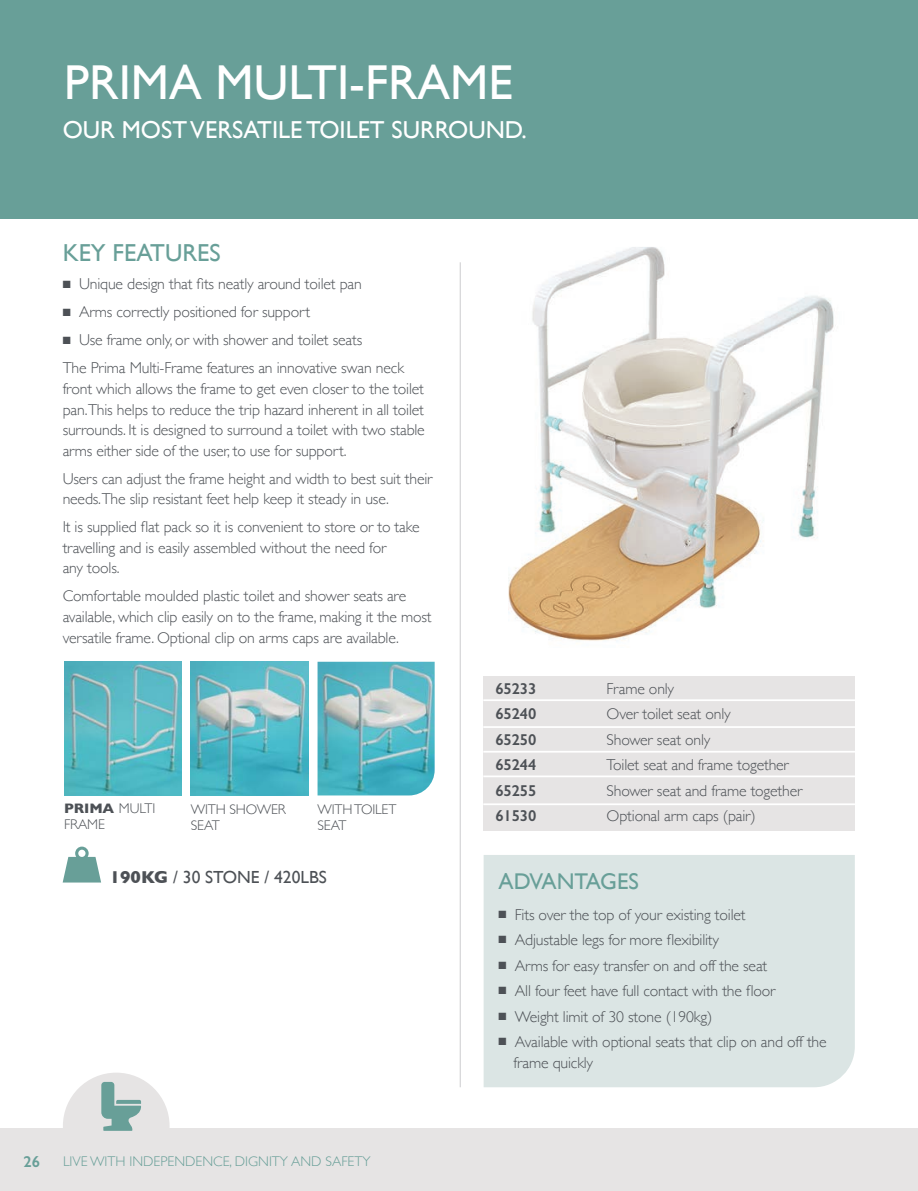
<style>
.page{position:relative;width:918px;height:1191px;background:#fff}
.page>*{position:absolute;margin:0;border:0;box-sizing:border-box;transform-origin:0 0}
.t1{font:49px "Gill Sans";color:#fff}
.t2{font:24.5px "Gill Sans";color:#fff}
.t3{font:24.5px "Gill Sans";color:#689f98}
.t4{font:22.75px "Gill Sans";color:#689f98}
.t5{font:17.5px "Gill Sans";color:#4d5156}
.t6{font:300 15.75px/20.7px "Gill Sans";letter-spacing:-.01em;color:#4d5156}
.t7{font:600 15.75px "Gill Sans";letter-spacing:-.01em;color:#4d5156}
.t8{font:600 15.75px "Gill Sans";color:#689f98}
.t9{font:300 14px/15.8px "Gill Sans";letter-spacing:-.01em;color:#4d5156}
.t10{font:300 14px "Gill Sans";color:#689f98}
.s1{font-weight:700}
</style>
<div class="page">
<div style="left:0;top:0;width:918px;height:218px;background:#689f98"></div>
<div style="left:0;top:1128px;width:918px;height:63px;background:#e6e4e4"></div>
<div style="left:63px;top:1072px;width:107px;height:107px;background:#e6e4e4;border-radius:50%"></div>
<svg style="left:101px;top:1082px;width:40px;height:48px"></svg>
<hr style="left:460px;top:262px;width:1px;height:825px;background:#ccccce">
<svg style="left:63px;top:846px;width:38px;height:36px"></svg>
<div style="left:483px;top:676px;width:372px;height:154px;background:#e6e4e4"></div>
<img style="left:508px;top:247px;width:326px;height:394px">
<img style="left:64px;top:662px;width:117px;height:133px">
<img style="left:191px;top:662px;width:117px;height:133px">
<img style="left:317px;top:662px;width:118px;height:133px">
<div style="left:483px;top:855px;width:372px;height:232px;background:#dbe5e4"></div>
<hr style="left:483px;top:699px;width:372px;height:2px;background:#fff">
<hr style="left:483px;top:726px;width:372px;height:2px;background:#fff">
<hr style="left:483px;top:751px;width:372px;height:1px;background:#fff">
<hr style="left:483px;top:775px;width:372px;height:2px;background:#fff">
<hr style="left:483px;top:803px;width:372px;height:2px;background:#fff">
<p class="t1" style="left:64px;top:53px;width:450px">PRIMA MULTI-FRAME</p>
<p class="t2" style="left:63px;top:115px;width:466px">OUR MOST VERSATILE TOILET SURROUND.</p>
<p class="t3" style="left:63px;top:239px;width:159px">KEY FEATURES</p>
<p class="t6" style="left:63px;top:273px;width:301px">■ Unique design that fits neatly around toilet pan</p>
<p class="t6" style="left:63px;top:301px;width:249px">■ Arms correctly positioned for support</p>
<p class="t6" style="left:63px;top:329px;width:301px">■ Use frame only, or with shower and toilet seats</p>
<p class="t6" style="left:63px;top:357px;width:364px">The Prima Multi-Frame features an innovative swan neck front which allows the frame to get even closer to the toilet pan.This helps to reduce the trip hazard inherent in all toilet surrounds. It is designed to surround a toilet with two stable arms either side of the user, to use for support.</p>
<p class="t6" style="left:63px;top:467px;width:371px">Users can adjust the frame height and width to best suit their needs.The slip resistant feet help keep it steady in use.</p>
<p class="t6" style="left:63px;top:516px;width:358px">It is supplied flat pack so it is convenient to store or to take travelling and is easily assembled without the need for<br>any tools.</p>
<p class="t6" style="left:63px;top:585px;width:370px">Comfortable moulded plastic toilet and shower seats are available, which clip easily on to the frame, making it the most versatile frame. Optional clip on arms caps are available.</p>
<p class="t9" style="left:64px;top:800px;width:93px"><span class="s1">PRIMA</span> MULTI<br>FRAME</p>
<p class="t9" style="left:317px;top:800px;width:80px">WITH TOILET<br>SEAT</p>
<p class="t9" style="left:191px;top:800px;width:96px">WITH SHOWER<br>SEAT</p>
<p class="t5" style="left:110px;top:866px;width:219px"><span class="s1">190KG</span> / 30 STONE / 420LBS</p>
<p class="t8" style="left:23px;top:1151px;width:18px">26</p>
<p class="t10" style="left:63px;top:1150px;width:309px">LIVE WITH INDEPENDENCE, DIGNITY AND SAFETY</p>
<p class="t7" style="left:495px;top:678px;width:42px">65233</p>
<p class="t6" style="left:606px;top:677px;width:69px">Frame only</p>
<p class="t7" style="left:495px;top:704px;width:42px">65240</p>
<p class="t6" style="left:606px;top:703px;width:125px">Over toilet seat only</p>
<p class="t7" style="left:495px;top:730px;width:42px">65250</p>
<p class="t6" style="left:606px;top:728px;width:105px">Shower seat only</p>
<p class="t7" style="left:495px;top:755px;width:42px">65244</p>
<p class="t6" style="left:606px;top:754px;width:184px">Toilet seat and frame together</p>
<p class="t7" style="left:495px;top:781px;width:42px">65255</p>
<p class="t6" style="left:606px;top:779px;width:197px">Shower seat and frame together</p>
<p class="t7" style="left:495px;top:806px;width:42px">61530</p>
<p class="t6" style="left:606px;top:805px;width:151px">Optional arm caps (pair)</p>
<p class="t4" style="left:498px;top:868px;width:142px">ADVANTAGES</p>
<p class="t6" style="left:498px;top:903px;width:249px">■ Fits over the top of your existing toilet</p>
<p class="t6" style="left:498px;top:929px;width:222px">■ Adjustable legs for more flexibility</p>
<p class="t6" style="left:498px;top:954px;width:270px">■ Arms for easy transfer on and off the seat</p>
<p class="t6" style="left:498px;top:980px;width:278px">■ All four feet have full contact with the floor</p>
<p class="t6" style="left:498px;top:1005px;width:215px">■ Weight limit of 30 stone (190kg)</p>
<p class="t6" style="left:513px;top:1031px;width:315px;text-indent:-15px">■ Available with optional seats that clip on and off the frame quickly</p>
</div>
